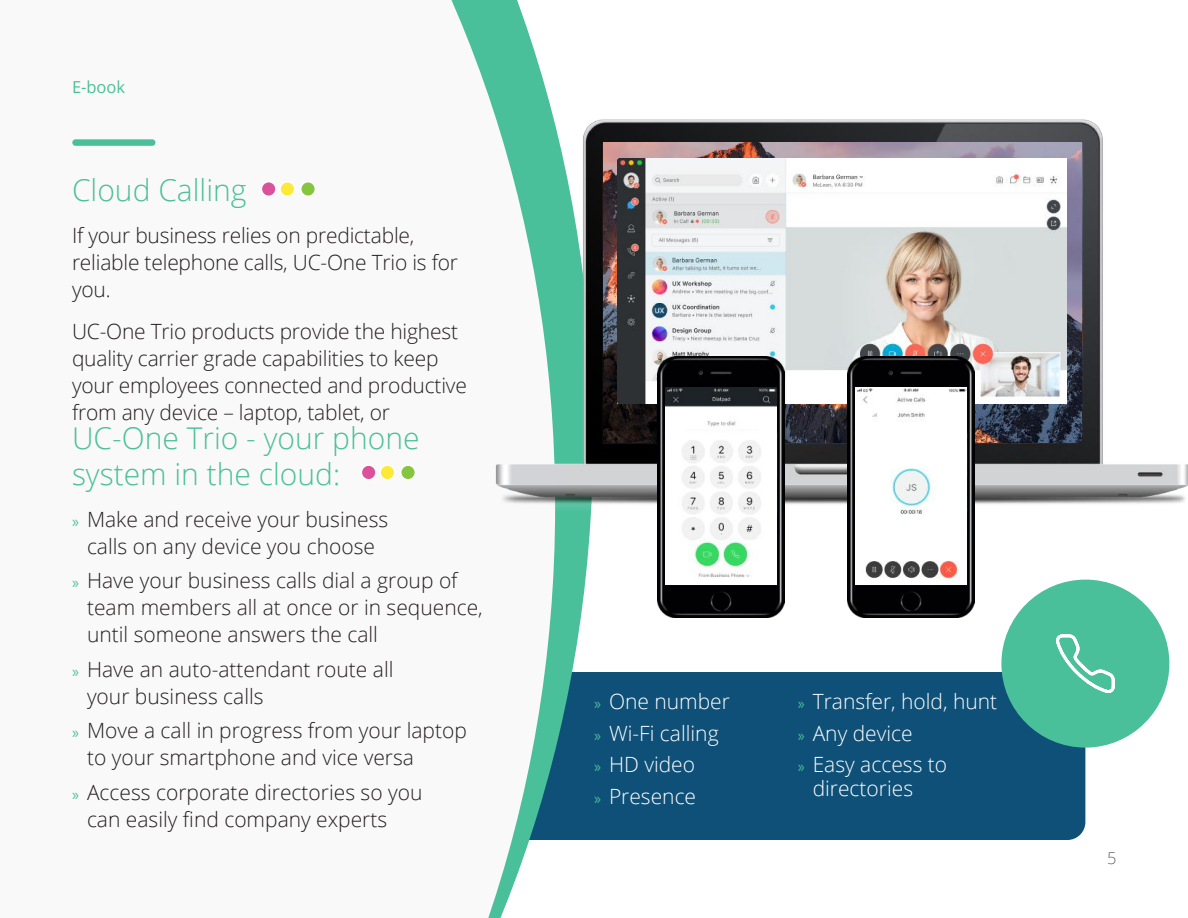
<style>
.page{position:relative;width:1188px;height:918px;background:#fff}
.page>*{position:absolute;margin:0;border:0;box-sizing:border-box;transform-origin:0 0}
.t1{font:300 30px/36px "Open Sans";color:#4ac09a}
.t2{font:300 21px/27px "Open Sans";color:#241f1f}
.t3{font:300 21px/31.5px "Open Sans";color:#fff}
.t4{font:16.5px "Open Sans";color:#4ac09a}
.t5{font:300 16.5px "Open Sans";color:#656866}
.s1{font-family:"Myriad Pro";font-weight:400;font-size:16.5px;color:#4ac09a}
</style>
<div class="page">
<div style="left:376px;top:672px;width:709px;height:168px;background:#0e5077;border-radius:18px"></div>
<svg style="left:555px;top:510px;width:37px;height:241px;fill:#4ac09a"></svg>
<svg style="left:72px;top:0;width:483px;height:918px"></svg>
<img style="left:463px;top:108px;width:725px;height:402px">
<img style="left:603px;top:142px;width:479px;height:301px">
<img style="left:617px;top:158px;width:449px;height:245px">
<div style="left:1001px;top:580px;width:168px;height:168px;background:#4ac09a;border-radius:50%"></div>
<div style="left:72px;top:139px;width:83px;height:7px;background:#4ac09a;border-radius:3px"></div>
<img style="left:658px;top:357px;width:126px;height:260px">
<img style="left:848px;top:357px;width:126px;height:260px">
<img style="left:666px;top:388px;width:110px;height:196px">
<img style="left:856px;top:388px;width:111px;height:196px">
<svg style="left:1056px;top:634px;width:59px;height:59px"></svg>
<div style="left:261px;top:182px;width:15px;height:14px;background:#da519c;border-radius:50%"></div>
<div style="left:261px;top:181px;width:16px;height:16px;border:2px solid #fff;border-radius:50%"></div>
<div style="left:280px;top:182px;width:15px;height:14px;background:#fde938;border-radius:50%"></div>
<div style="left:279px;top:181px;width:16px;height:16px;border:2px solid #fff;border-radius:50%"></div>
<div style="left:301px;top:182px;width:14px;height:14px;background:#86c53f;border-radius:50%"></div>
<div style="left:300px;top:181px;width:16px;height:16px;border:2px solid #fff;border-radius:50%"></div>
<div style="left:361px;top:465px;width:15px;height:15px;background:#da519c;border-radius:50%"></div>
<div style="left:361px;top:464px;width:16px;height:17px;border:2px solid #fff;border-radius:50%"></div>
<div style="left:380px;top:465px;width:15px;height:15px;background:#fde938;border-radius:50%"></div>
<div style="left:379px;top:464px;width:16px;height:17px;border:2px solid #fff;border-radius:50%"></div>
<div style="left:401px;top:465px;width:14px;height:15px;background:#86c53f;border-radius:50%"></div>
<div style="left:400px;top:464px;width:16px;height:17px;border:2px solid #fff;border-radius:50%"></div>
<p class="t4" style="left:72px;top:76px;width:55px">E-book</p>
<h1 class="t1" style="left:72px;top:171px;width:176px">Cloud Calling</h1>
<p class="t2" style="left:72px;top:221px;width:388px">If your business relies on predictable, reliable telephone calls, UC-One Trio is for you.</p>
<p class="t2" style="left:72px;top:317px;width:396px">UC-One Trio products provide the highest quality carrier grade capabilities to keep your employees connected and productive from any device – laptop, tablet, or</p>
<h1 class="t1" style="left:72px;top:419px;width:349px">UC-One Trio - your phone system in the cloud:</h1>
<p class="t2" style="left:72px;top:505px;width:318px;text-align:center"><span class="s1">»</span> Make and receive your business calls on any device you choose</p>
<p class="t2" style="left:87px;top:567px;width:397px;text-indent:-15px"><span class="s1">»</span> Have your business calls dial a group of team members all at once or in sequence, until someone answers the call</p>
<p class="t2" style="left:87px;top:655px;width:308px;text-indent:-15px"><span class="s1">»</span> Have an auto-attendant route all your business calls</p>
<p class="t2" style="left:87px;top:717px;width:381px;text-indent:-15px"><span class="s1">»</span> Move a call in progress from your laptop to your smartphone and vice versa</p>
<p class="t2" style="left:87px;top:778px;width:337px;text-indent:-15px"><span class="s1">»</span> Access corporate directories so you can easily find company experts</p>
<p class="t3" style="left:594px;top:685px;width:137px"><span class="s1">»</span> One number <span class="s1">»</span> Wi-Fi calling <span class="s1">»</span> HD video<br><span class="s1">»</span> Presence</p>
<p class="t3" style="left:798px;top:685px;width:201px"><span class="s1">»</span> Transfer, hold, hunt <span class="s1">»</span> Any device<br><span class="s1">»</span> Easy access to</p>
<p class="t3" style="left:813px;top:772px;width:102px">directories</p>
<p class="t5" style="left:1107px;top:847px;width:11px">5</p>
</div>
